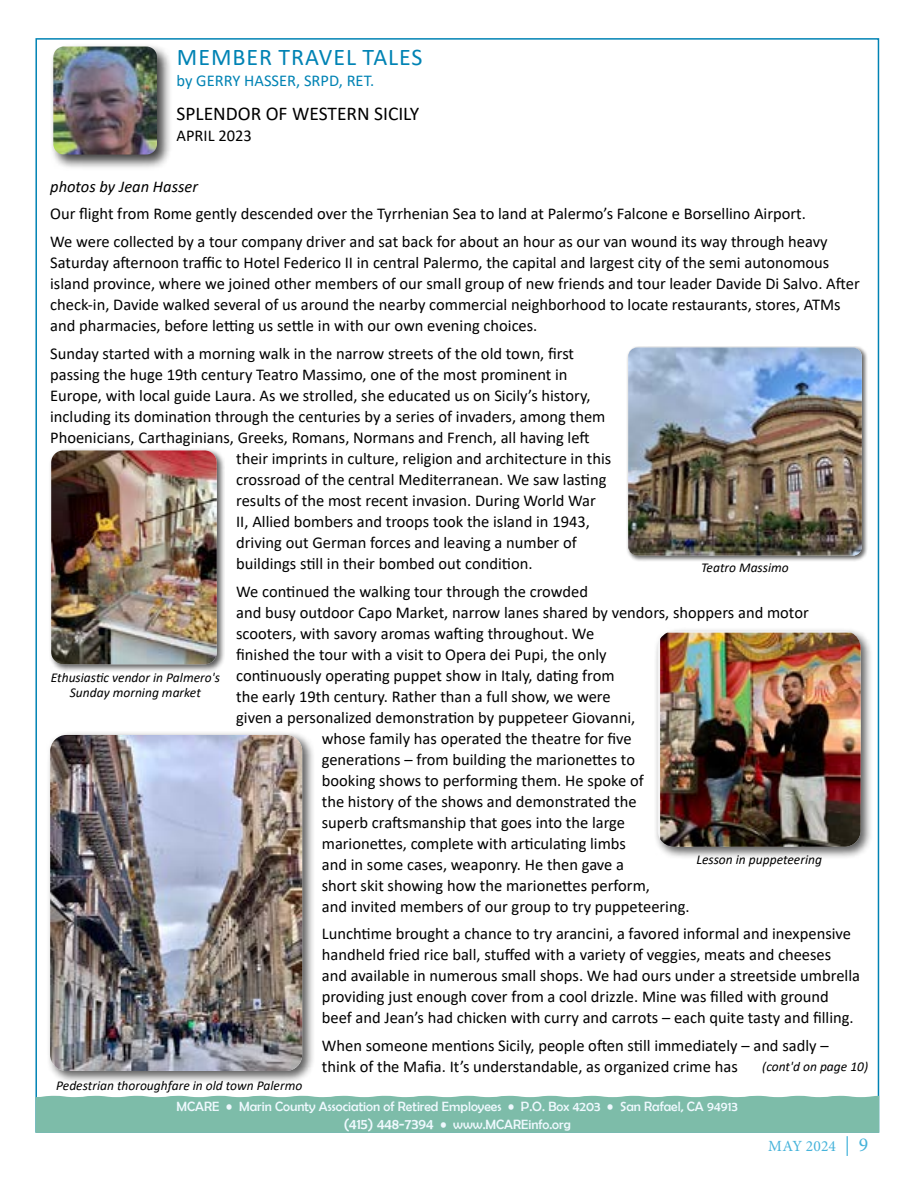
<style>
.page{position:relative;width:918px;height:1188px;background:#fff}
.page>*{position:absolute;margin:0;border:0;box-sizing:border-box;transform-origin:0 0}
.t1{font:24px "Calibri";letter-spacing:.04em;color:#0083b4}
.t2{font:19.5px "Calibri";color:#000}
.t3{font:16.5px/21px "Calibri";color:#000}
.t4{font:16.5px "Calibri";color:#0083b4}
.t5{font:italic 16.5px "Calibri";color:#000}
.t6{font:15.45px "Minion Pro";letter-spacing:.01em;color:#46b3da}
.t7{font:italic 13.5px/15px "Calibri";color:#000;text-align:center}
.t8{font:13.5px/18px "Berlin Sans FB";color:#eff9fe;text-align:center}
.s1{font-size:15px}
.s2{font-size:19.8px}
</style>
<div class="page">
<div style="left:35px;top:1096px;width:844px;height:37px;background:#7dbca9"></div>
<div style="left:50px;top:43px;width:123px;height:128px;background:#000;opacity:.75"></div>
<img style="left:53px;top:47px;width:104px;height:108px">
<div style="left:627px;top:346px;width:241px;height:216px;background:#000;opacity:.64"></div>
<img style="left:628px;top:348px;width:234px;height:208px">
<div style="left:46px;top:731px;width:269px;height:352px;background:#000;opacity:.64"></div>
<img style="left:50px;top:735px;width:252px;height:336px">
<div style="left:654px;top:627px;width:219px;height:233px;background:#000;opacity:.64"></div>
<img style="left:660px;top:633px;width:201px;height:214px">
<div style="left:48px;top:448px;width:177px;height:225px;background:#000;opacity:.64"></div>
<img style="left:51px;top:450px;width:166px;height:214px">
<h1 class="t1" style="left:177px;top:40px;width:247px">MEMBER TRAVEL TALES</h1>
<p class="t4" style="left:177px;top:69px;width:199px">by GERRY HASSER, SRPD, RET.</p>
<p class="t2" style="left:177px;top:100px;width:244px">SPLENDOR OF WESTERN SICILY</p>
<p class="t3" style="left:177px;top:125px;width:77px">APRIL 2023</p>
<p class="t5" style="left:50px;top:175px;width:149px">photos by Jean Hasser</p>
<p class="t3" style="left:50px;top:200px;width:779px;line-height:27.8px">Our flight from Rome gently descended over the Tyrrhenian Sea to land at Palermo’s Falcone e Borsellino Airport.<br>We were collected by a tour company driver and sat back for about an hour as our van wound its way through heavy</p>
<p class="t3" style="left:50px;top:252px;width:811px">Saturday afternoon traffic to Hotel Federico II in central Palermo, the capital and largest city of the semi autonomous island province, where we joined other members of our small group of new friends and tour leader Davide Di Salvo. After check-in, Davide walked several of us around the nearby commercial neighborhood to locate restaurants, stores, ATMs and pharmacies, before letting us settle in with our own evening choices.</p>
<p class="t3" style="left:50px;top:342px;width:525px">Sunday started with a morning walk in the narrow streets of the old town, first</p>
<p class="t3" style="left:50px;top:363px;width:519px">passing the huge 19th century Teatro Massimo, one of the most prominent in</p>
<p class="t3" style="left:50px;top:384px;width:542px">Europe, with local guide Laura. As we strolled, she educated us on Sicily’s history,</p>
<p class="t3" style="left:50px;top:405px;width:557px">including its domination through the centuries by a series of invaders, among them</p>
<p class="t3" style="left:50px;top:426px;width:541px">Phoenicians, Carthaginians, Greeks, Romans, Normans and French, all having left</p>
<p class="t3" style="left:236px;top:447px;width:377px">their imprints in culture, religion and architecture in this</p>
<p class="t3" style="left:236px;top:468px;width:372px">crossroad of the central Mediterranean. We saw lasting</p>
<p class="t3" style="left:236px;top:489px;width:361px">results of the most recent invasion. During World War</p>
<p class="t3" style="left:236px;top:510px;width:355px">II, Allied bombers and troops took the island in 1943,</p>
<p class="t3" style="left:236px;top:531px;width:342px">driving out German forces and leaving a number of</p>
<p class="t3" style="left:236px;top:552px;width:298px">buildings still in their bombed out condition.</p>
<p class="t3" style="left:236px;top:580px;width:353px">We continued the walking tour through the crowded</p>
<p class="t3" style="left:236px;top:601px;width:574px">and busy outdoor Capo Market, narrow lanes shared by vendors, shoppers and motor</p>
<p class="t3" style="left:236px;top:622px;width:360px">scooters, with savory aromas wafting throughout. We</p>
<p class="t3" style="left:236px;top:643px;width:372px">finished the tour with a visit to Opera dei Pupi, the only</p>
<p class="t3" style="left:236px;top:664px;width:380px">continuously operating puppet show in Italy, dating from</p>
<p class="t3" style="left:236px;top:685px;width:376px">the early 19th century. Rather than a full show, we were</p>
<p class="t3" style="left:236px;top:706px;width:401px">given a personalized demonstration by puppeteer Giovanni,</p>
<p class="t3" style="left:322px;top:727px;width:311px">whose family has operated the theatre for five</p>
<p class="t3" style="left:322px;top:748px;width:315px">generations – from building the marionettes to</p>
<p class="t3" style="left:322px;top:769px;width:324px">booking shows to performing them. He spoke of</p>
<p class="t3" style="left:322px;top:790px;width:316px">the history of the shows and demonstrated the</p>
<p class="t3" style="left:322px;top:811px;width:305px">superb craftsmanship that goes into the large</p>
<p class="t3" style="left:322px;top:832px;width:306px">marionettes, complete with articulating limbs</p>
<p class="t3" style="left:322px;top:853px;width:304px">and in some cases, weaponry. He then gave a</p>
<p class="t3" style="left:322px;top:874px;width:330px">short skit showing how the marionettes perform,</p>
<p class="t3" style="left:322px;top:895px;width:369px">and invited members of our group to try puppeteering.</p>
<p class="t3" style="left:322px;top:923px;width:540px">Lunchtime brought a chance to try arancini, a favored informal and inexpensive handheld fried rice ball, stuffed with a variety of veggies, meats and cheeses and available in numerous small shops. We had ours under a streetside umbrella providing just enough cover from a cool drizzle. Mine was filled with ground beef and Jean’s had chicken with curry and carrots – each quite tasty and filling.</p>
<p class="t3" style="left:322px;top:1035px;width:508px">When someone mentions Sicily, people often still immediately – and sadly – think of the Mafia. It’s understandable, as organized crime has</p>
<p class="t7" style="left:701px;top:560px;width:89px">Teatro Massimo</p>
<p class="t7" style="left:51px;top:669px;width:171px">Ethusiastic vendor in Palmero's<br>Sunday morning market</p>
<p class="t7" style="left:696px;top:851px;width:127px">Lesson in puppeteering</p>
<p class="t7" style="left:762px;top:1058px;width:107px">(cont'd on page 10)</p>
<p class="t7" style="left:56px;top:1078px;width:248px">Pedestrian thoroughfare in old town Palermo</p>
<p class="t8" style="left:177px;top:1097px;width:563px">MCARE • Marin County Association of Retired Employees • P.O. Box 4203 • San Rafael, CA 94913 <span class="s1">(415) 448-7394</span> • www.MCAREinfo.org</p>
<p class="t6" style="left:768px;top:1135px;width:101px">MAY 2024 <span class="s2">| 9</span></p>
</div>
